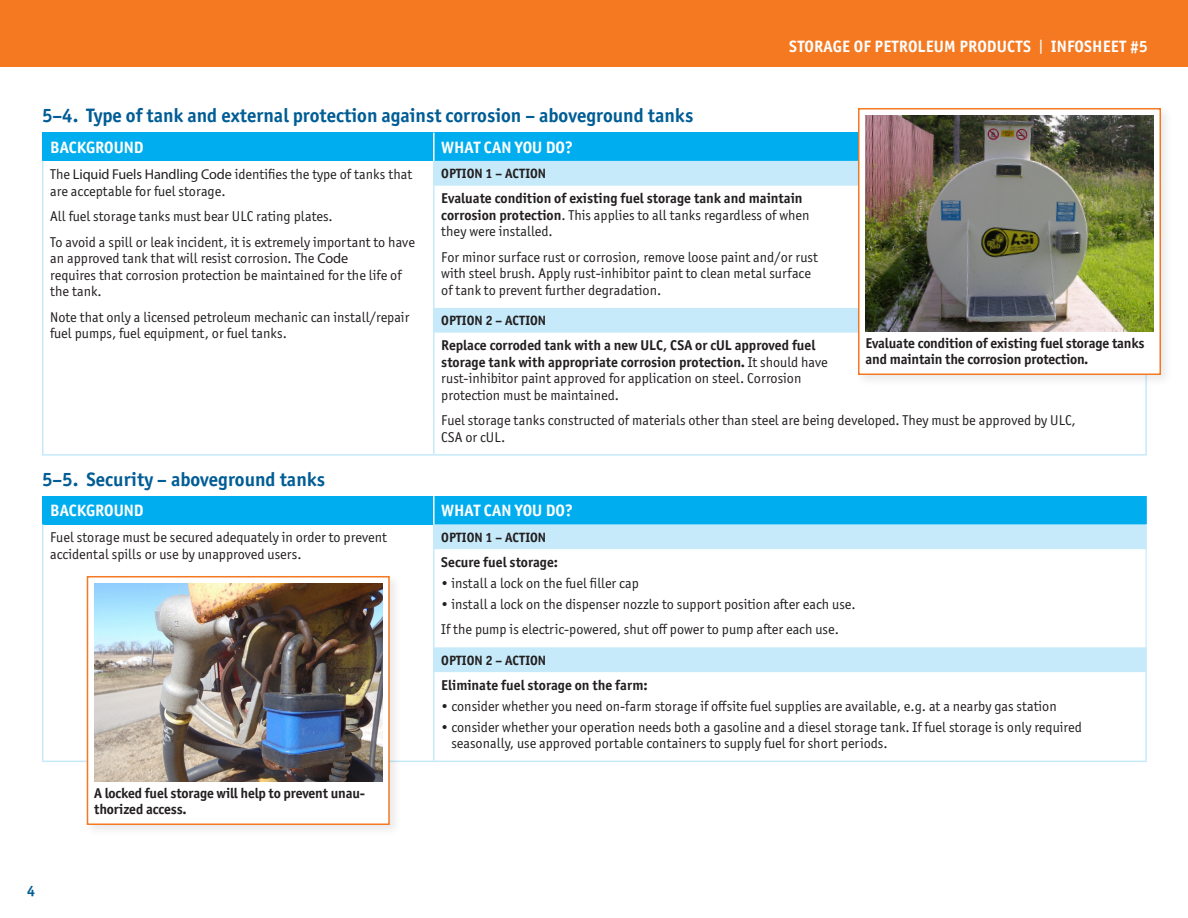
<style>
.page{position:relative;width:1188px;height:918px;background:#fff}
.page>*{position:absolute;margin:0;border:0;box-sizing:border-box;transform-origin:0 0}
.Heading_2__DK_Blue{font:700 19.5px "Officina Sans ITC Pro";color:#005d95}
.t1{font:700 16.5px "Officina Sans ITC Pro";color:#fff}
.t2{font:700 15px "Officina Sans ITC Pro";color:#005d95}
.Body{font:14.25px/16.5px "Officina Sans ITC Pro";color:#231f20}
.Body-2{font:700 14.25px/16.5px "Officina Sans ITC Pro";color:#231f20}
.Bullet_Spacing{font:14.25px "Officina Sans ITC Pro";color:#231f20}
.Body_with_colon{font:700 14.25px "Officina Sans ITC Pro";color:#231f20}
.t3{font:700 13.5px "Officina Sans ITC Pro";color:#231f20}
.s1{font-weight:400}
.s2{font-family:"Myriad Pro"}
</style>
<div class="page">
<div style="left:0;top:0;width:1188px;height:68px;background:#f47921"></div>
<div style="left:43px;top:133px;width:391px;height:28px;background:#00aeef"></div>
<div style="left:434px;top:133px;width:712px;height:28px;background:#00aeef"></div>
<svg style="left:435px;top:161px;width:419px;height:172px"></svg>
<hr style="left:42px;top:133px;width:2px;height:28px;background:#00aeef">
<hr style="left:42px;top:161px;width:2px;height:25px;background:#c6eafa">
<hr style="left:42px;top:186px;width:2px;height:122px;background:#c6eafa">
<hr style="left:433px;top:186px;width:2px;height:122px;background:#c6eafa">
<hr style="left:42px;top:308px;width:2px;height:25px;background:#c6eafa">
<hr style="left:42px;top:333px;width:2px;height:121px;background:#c6eafa">
<hr style="left:433px;top:133px;width:2px;height:28px;background:#fff">
<hr style="left:433px;top:308px;width:2px;height:25px;background:#c6eafa">
<hr style="left:433px;top:161px;width:2px;height:25px;background:#c6eafa">
<hr style="left:433px;top:333px;width:2px;height:121px;background:#c6eafa">
<hr style="left:1145px;top:333px;width:2px;height:121px;background:#c6eafa">
<hr style="left:42px;top:454px;width:392px;height:2px;background:#c6eafa">
<hr style="left:434px;top:454px;width:713px;height:2px;background:#c6eafa">
<div style="left:43px;top:496px;width:391px;height:28px;background:#00aeef"></div>
<div style="left:434px;top:496px;width:712px;height:28px;background:#00aeef"></div>
<svg style="left:435px;top:524px;width:710px;height:148px"></svg>
<hr style="left:42px;top:496px;width:2px;height:28px;background:#00aeef">
<hr style="left:42px;top:524px;width:2px;height:25px;background:#c6eafa">
<hr style="left:42px;top:549px;width:2px;height:98px;background:#c6eafa">
<hr style="left:433px;top:549px;width:2px;height:98px;background:#c6eafa">
<hr style="left:42px;top:647px;width:2px;height:25px;background:#c6eafa">
<hr style="left:42px;top:672px;width:2px;height:89px;background:#c6eafa">
<hr style="left:433px;top:496px;width:2px;height:28px;background:#fff">
<hr style="left:1145px;top:549px;width:2px;height:98px;background:#d4effb">
<hr style="left:1145px;top:496px;width:2px;height:28px;background:#00aeef">
<hr style="left:433px;top:647px;width:2px;height:25px;background:#c6eafa">
<hr style="left:1145px;top:647px;width:2px;height:25px;background:#c6eafa">
<hr style="left:433px;top:524px;width:2px;height:25px;background:#c6eafa">
<hr style="left:1145px;top:524px;width:2px;height:25px;background:#c6eafa">
<hr style="left:433px;top:672px;width:2px;height:89px;background:#c6eafa">
<hr style="left:1145px;top:672px;width:2px;height:89px;background:#c6eafa">
<hr style="left:42px;top:761px;width:392px;height:1px;background:#c6eafa">
<hr style="left:434px;top:761px;width:713px;height:1px;background:#c6eafa">
<div style="left:83px;top:572px;width:319px;height:265px;background:#231f20;opacity:.1"></div>
<div style="left:87px;top:576px;width:303px;height:249px;background:#fff;border:2px solid #f47921"></div>
<img style="left:94px;top:584px;width:288px;height:198px">
<div style="left:854px;top:104px;width:319px;height:284px;background:#f8f8f8"></div>
<div style="left:858px;top:108px;width:303px;height:267px;background:#fff;border:2px solid #f47921"></div>
<img style="left:866px;top:116px;width:288px;height:216px">
<p class="t1" style="left:789px;top:37px;width:360px">STORAGE OF PETROLEUM PRODUCTS <span class="s1">|</span> INFOSHEET #5</p>
<p class="Heading_2__DK_Blue" style="left:42px;top:103px;width:653px">5–4. Type of tank and external protection against corrosion – aboveground tanks</p>
<p class="t1" style="left:50px;top:137px;width:95px">BACKGROUND</p>
<p class="t1" style="left:441px;top:137px;width:133px">WHAT CAN YOU DO?</p>
<p class="Body" style="left:50px;top:166px;width:363px">The <span class="s2">Liquid Fuels Handling Code</span> identifies the type of tanks that are acceptable for fuel storage.</p>
<p class="Body" style="left:50px;top:208px;width:284px">All fuel storage tanks must bear ULC rating plates.</p>
<p class="Body" style="left:50px;top:233px;width:366px">To avoid a spill or leak incident, it is extremely important to have an approved tank that will resist corrosion. The <span class="s2">Code<br></span>requires that corrosion protection be maintained for the life of the tank.</p>
<p class="Body" style="left:50px;top:308px;width:361px">Note that only a licensed petroleum mechanic can install/repair fuel pumps, fuel equipment, or fuel tanks.</p>
<p class="t3" style="left:441px;top:165px;width:106px">OPTION 1 – ACTION</p>
<p class="Body-2" style="left:441px;top:190px;width:370px">Evaluate condition of existing fuel storage tank and maintain corrosion protection<span class="s1">. This applies to all tanks regardless of when they were installed.</span></p>
<p class="Body" style="left:441px;top:249px;width:378px">For minor surface rust or corrosion, remove loose paint and/or rust with steel brush. Apply rust-inhibitor paint to clean metal surface of tank to prevent further degradation.</p>
<p class="t3" style="left:441px;top:312px;width:106px">OPTION 2 – ACTION</p>
<p class="Body-2" style="left:441px;top:337px;width:388px">Replace corroded tank with a new ULC, CSA or cUL approved fuel storage tank with appropriate corrosion protection. <span class="s1">It should have rust-inhibitor paint approved for application on steel. Corrosion protection must be maintained.</span></p>
<p class="Body" style="left:441px;top:412px;width:636px">Fuel storage tanks constructed of materials other than steel are being developed. They must be approved by ULC,<br>CSA or cUL.</p>
<p class="Body-2" style="left:866px;top:335px;width:281px">Evaluate condition of existing fuel storage tanks and maintain the corrosion protection.</p>
<p class="Heading_2__DK_Blue" style="left:42px;top:467px;width:285px">5–5. Security – aboveground tanks</p>
<p class="t1" style="left:50px;top:500px;width:95px">BACKGROUND</p>
<p class="t1" style="left:441px;top:500px;width:133px">WHAT CAN YOU DO?</p>
<p class="Body" style="left:50px;top:529px;width:338px">Fuel storage must be secured adequately in order to prevent accidental spills or use by unapproved users.</p>
<p class="t3" style="left:441px;top:529px;width:106px">OPTION 1 – ACTION</p>
<p class="Body_with_colon" style="left:441px;top:553px;width:118px">Secure fuel storage:</p>
<p class="Bullet_Spacing" style="left:441px;top:575px;width:199px">• install a lock on the fuel filler cap</p>
<p class="Body" style="left:441px;top:596px;width:416px">• install a lock on the dispenser nozzle to support position after each use.</p>
<p class="Body" style="left:441px;top:621px;width:399px">If the pump is electric-powered, shut off power to pump after each use.</p>
<p class="t3" style="left:441px;top:652px;width:106px">OPTION 2 – ACTION</p>
<p class="Body_with_colon" style="left:441px;top:676px;width:208px">Eliminate fuel storage on the farm:</p>
<p class="Bullet_Spacing" style="left:441px;top:698px;width:617px">• consider whether you need on-farm storage if offsite fuel supplies are available, e.g. at a nearby gas station</p>
<p class="Body" style="left:451px;top:719px;width:632px;text-indent:-10px">• consider whether your operation needs both a gasoline and a diesel storage tank. If fuel storage is only required seasonally, use approved portable containers to supply fuel for short periods.</p>
<p class="Body-2" style="left:94px;top:785px;width:272px">A locked fuel storage will help to prevent unau&shy;thorized access.</p>
<p class="t2" style="left:27px;top:882px;width:10px">4</p>
</div>
